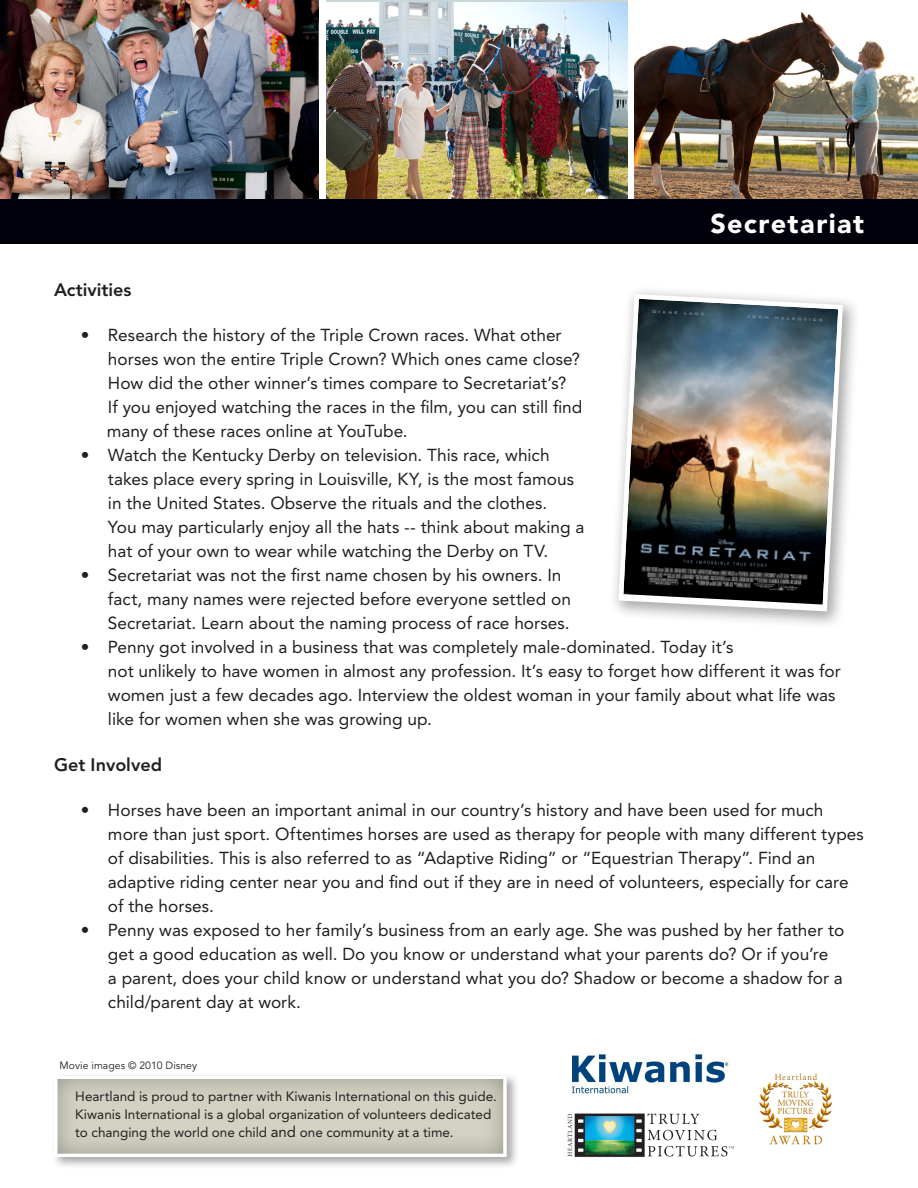
<style>
.page{position:relative;width:918px;height:1188px;background:#fff}
.page>*{position:absolute;margin:0;border:0;box-sizing:border-box;transform-origin:0 0}
.t1{font:900 27px "Avenir LT Std";letter-spacing:.05em;color:#fff}
.Bold_Copy{font:800 18px "Avenir LT Std";color:#231f20}
.Basic_Copy{font:17.25px/24px "Avenir LT Std";color:#231f20}
.Basic_Copy-2{font:13.5px/18px "Avenir LT Std";color:#231f20}
.t2{font:10.5px "Avenir LT Std";color:#231f20}
.s1{font-size:15px}
</style>
<div class="page">
<div style="left:609px;top:285px;width:252px;height:345px;background:#231f20;opacity:.4"></div>
<img style="left:616px;top:292px;width:229px;height:322px">
<img style="left:575px;top:1113px;width:70px;height:44px">
<svg style="left:648px;top:1113px;width:51px;height:11px"></svg>
<svg style="left:648px;top:1130px;width:69px;height:10px"></svg>
<svg style="left:648px;top:1146px;width:86px;height:11px"></svg>
<svg style="left:568px;top:1114px;width:4px;height:43px"></svg>
<img style="left:759px;top:1073px;width:74px;height:72px">
<div style="left:52px;top:1072px;width:467px;height:98px;background:#231f20;opacity:.4"></div>
<img style="left:634px;top:12px;width:284px;height:187px">
<img style="left:326px;top:2px;width:301px;height:198px">
<img style="left:1px;top:0;width:318px;height:200px">
<div style="left:1px;top:200px;width:917px;height:44px;background:#01010b"></div>
<img style="left:572px;top:1054px;width:157px;height:40px">
<svg style="left:52px;top:1074px;width:456px;height:84px"></svg>
<p class="t1" style="left:710px;top:207px;width:155px">Secretariat</p>
<p class="Bold_Copy" style="left:54px;top:279px;width:79px">Activities</p>
<p class="Basic_Copy" style="left:81px;top:323px;width:482px">• Research the history of the Triple Crown races. What other</p>
<p class="Basic_Copy" style="left:108px;top:347px;width:474px">horses won the entire Triple Crown? Which ones came close?</p>
<p class="Basic_Copy" style="left:108px;top:371px;width:476px">How did the other winner’s times compare to Secretariat’s?<br>If you enjoyed watching the races in the film, you can still find</p>
<p class="Basic_Copy" style="left:107px;top:419px;width:303px">many of these races online at YouTube.</p>
<p class="Basic_Copy" style="left:81px;top:443px;width:470px">• Watch the Kentucky Derby on television. This race, which</p>
<p class="Basic_Copy" style="left:108px;top:467px;width:468px">takes place every spring in Louisville, KY, is the most famous</p>
<p class="Basic_Copy" style="left:108px;top:491px;width:441px">in the United States. Observe the rituals and the clothes.</p>
<p class="Basic_Copy" style="left:108px;top:515px;width:478px">You may particularly enjoy all the hats -- think about making a</p>
<p class="Basic_Copy" style="left:108px;top:539px;width:442px">hat of your own to wear while watching the Derby on TV.</p>
<p class="Basic_Copy" style="left:81px;top:563px;width:482px">• Secretariat was not the first name chosen by his owners. In</p>
<p class="Basic_Copy" style="left:108px;top:587px;width:465px">fact, many names were rejected before everyone settled on<br>Secretariat. Learn about the naming process of race horses.</p>
<p class="Basic_Copy" style="left:81px;top:635px;width:654px">• Penny got involved in a business that was completely male-dominated. Today it’s</p>
<p class="Basic_Copy" style="left:108px;top:659px;width:734px">not unlikely to have women in almost any profession. It’s easy to forget how different it was for</p>
<p class="Basic_Copy" style="left:108px;top:683px;width:729px">women just a few decades ago. Interview the oldest woman in your family about what life was</p>
<p class="Basic_Copy" style="left:108px;top:707px;width:326px">like for women when she was growing up.</p>
<p class="Bold_Copy" style="left:54px;top:754px;width:110px">Get Involved</p>
<p class="Basic_Copy" style="left:81px;top:799px;width:744px">• Horses have been an important animal in our country’s history and have been used for much</p>
<p class="Basic_Copy" style="left:108px;top:823px;width:758px">more than just sport. Oftentimes horses are used as therapy for people with many different types</p>
<p class="Basic_Copy" style="left:108px;top:847px;width:709px">of disabilities. This is also referred to as “Adaptive Riding” or “Equestrian Therapy”. Find an</p>
<p class="Basic_Copy" style="left:108px;top:871px;width:742px">adaptive riding center near you and find out if they are in need of volunteers, especially for care</p>
<p class="Basic_Copy" style="left:108px;top:895px;width:107px">of the horses.</p>
<p class="Basic_Copy" style="left:108px;top:919px;width:738px;text-indent:-27px">• Penny was exposed to her family’s business from an early age. She was pushed by her father to get a good education as well. Do you know or understand what your parents do? Or if you’re</p>
<p class="Basic_Copy" style="left:108px;top:967px;width:736px">a parent, does your child know or understand what you do? Shadow or become a shadow for a</p>
<p class="Basic_Copy" style="left:108px;top:991px;width:194px">child/parent day at work.</p>
<p class="t2" style="left:60px;top:1060px;width:139px">Movie images © 2010 Disney</p>
<p class="Basic_Copy-2" style="left:75px;top:1087px;width:423px">Heartland is proud to partner with Kiwanis International on this guide.<br>Kiwanis International is a global organization of volunteers dedicated to changing the world one child <span class="s1">and</span> one community at a time.</p>
</div>
